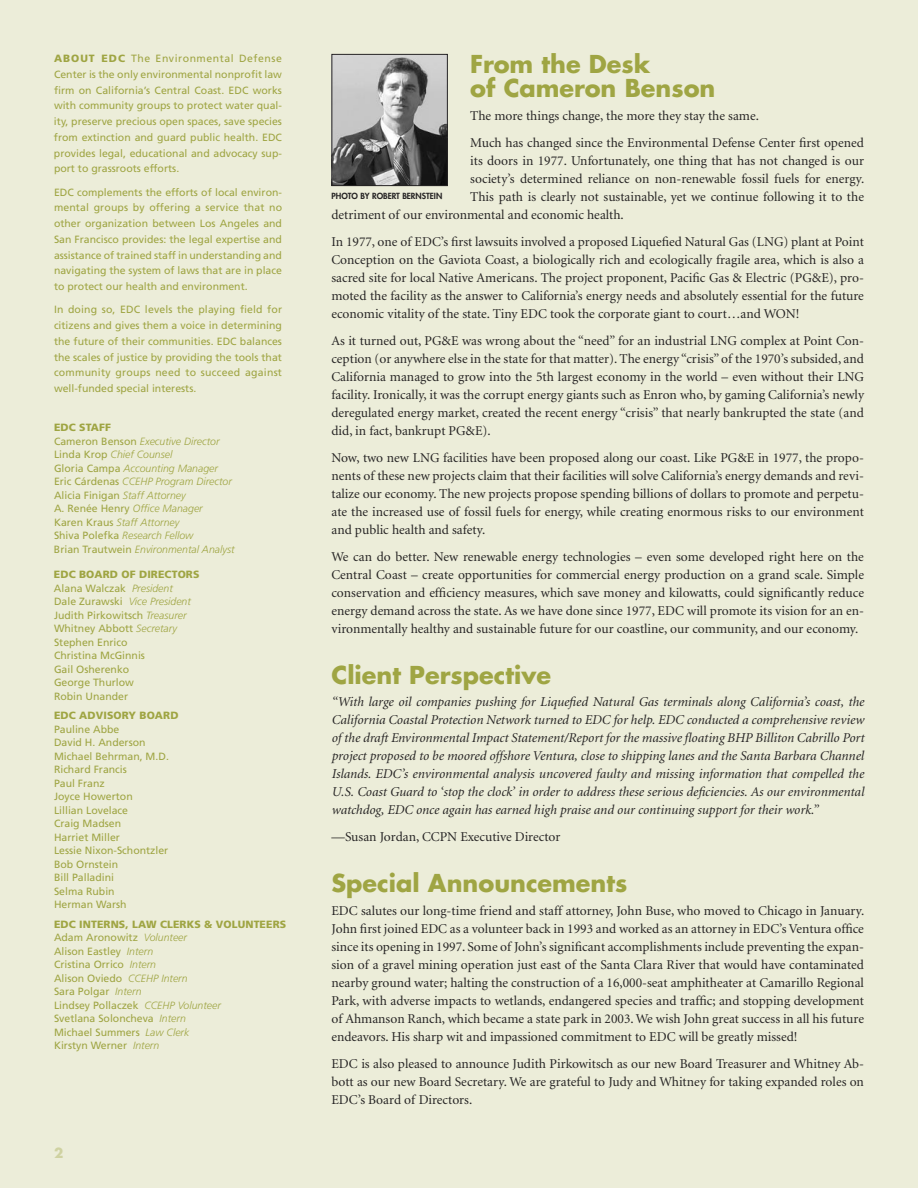
<style>
.page{position:relative;width:918px;height:1188px;background:#ecedd9}
.page>*{position:absolute;margin:0;border:0;box-sizing:border-box;transform-origin:0 0}
.t1{font:700 24px/24px "Futura";color:#9fa543}
.t2{font:13.5px/18px "Minion";color:#262424;text-align:justify}
.t3{font:italic 13.5px/18px "Minion";color:#262424;text-align:justify}
.t4{font:700 13.5px "Futura";color:#cfd2a1}
.t5{font:10.5px/13.5px "Frutiger";color:#9fa543;text-align:justify}
.t6{font:italic 300 10.5px/13.5px "Frutiger";color:#9fa543}
.t7{font:900 10.5px "Frutiger";letter-spacing:.01em;color:#9fa543}
.t8{font:800 8.25px "Futura";color:#262424}
.s1{font-weight:900}
.s2{font-weight:900;font-style:normal}
.s3{font-weight:400;font-style:normal}
.s4{font-weight:300;font-style:italic}
</style>
<div class="page">
<img style="left:334px;top:56px;width:112px;height:128px">
<div style="left:332px;top:54px;width:116px;height:132px;border:1px solid #262424"></div>
<p class="t5" style="left:54px;top:51px;width:230px;line-height:15.8px"><span class="s1">ABOUT EDC</span> The Environmental Defense Center is the only environmental nonprofit law firm on California’s Central Coast. EDC works with community groups to protect water qual&shy;ity, preserve precious open spaces, save species from extinction and guard public health. EDC provides legal, educational and advocacy sup&shy;port to grassroots efforts.</p>
<p class="t5" style="left:54px;top:184px;width:230px;line-height:15.8px">EDC complements the efforts of local environ&shy;mental groups by offering a service that no other organization between Los Angeles and San Francisco provides: the legal expertise and assistance of trained staff in understanding and navigating the system of laws that are in place to protect our health and environment.</p>
<p class="t5" style="left:54px;top:302px;width:230px;line-height:15.8px">In doing so, EDC levels the playing field for citizens and gives them a voice in determining the future of their communities. EDC balances the scales of justice by providing the tools that community groups need to succeed against well-funded special interests.</p>
<p class="t6" style="left:54px;top:421px;width:182px"><span class="s2">EDC STAFF<br></span><span class="s3">Cameron Benson</span> Executive Director<br><span class="s3">Linda Krop</span> Chief Counsel<br><span class="s3">Gloria Campa</span> Accounting Manager<br><span class="s3">Eric Cárdenas</span> CCEHP Program Director<br><span class="s3">Alicia Finigan</span> Staff Attorney<br><span class="s3">A. Renée Henry</span> Office Manager<br><span class="s3">Karen Kraus</span> Staff Attorney<br><span class="s3">Shiva Polefka</span> Research Fellow<br><span class="s3">Brian Trautwein</span> Environmental Analyst</p>
<p class="t5" style="left:54px;top:568px;width:147px;text-align:left"><span class="s1">EDC BOARD OF DIRECTORS<br></span>Alana Walczak <span class="s4">President<br></span>Dale Zurawski <span class="s4">Vice President<br></span>Judith Pirkowitsch <span class="s4">Treasurer<br></span>Whitney Abbott <span class="s4">Secretary<br></span>Stephen Enrico<br>Christina McGinnis<br>Gail Osherenko<br>George Thurlow<br>Robin Unander</p>
<p class="t7" style="left:54px;top:709px;width:126px">EDC ADVISORY BOARD</p>
<p class="t5" style="left:54px;top:722px;width:116px;text-align:left">Pauline Abbe<br>David H. Anderson<br>Michael Behrman, M.D.<br>Richard Francis<br>Paul Franz<br>Joyce Howerton<br>Lillian Lovelace<br>Craig Madsen<br>Harriet Miller<br>Lessie Nixon-Schontzler<br>Bob Ornstein<br>Bill Palladini<br>Selma Rubin<br>Herman Warsh</p>
<p class="t5" style="left:54px;top:917px;width:234px;text-align:left"><span class="s1">EDC INTERNS, LAW CLERKS &amp; VOLUNTEERS<br></span>Adam Aronowitz <span class="s4">Volunteer<br></span>Alison Eastley <span class="s4">Intern<br></span>Cristina Orrico <span class="s4">Intern<br></span>Alison Oviedo <span class="s4">CCEHP Intern<br></span>Sara Polgar <span class="s4">Intern<br></span>Lindsey Pollaczek <span class="s4">CCEHP Volunteer<br></span>Svetlana Soloncheva <span class="s4">Intern<br></span>Michael Summers <span class="s4">Law Clerk<br></span>Kirstyn Werner <span class="s4">Intern</span></p>
<p class="t4" style="left:54px;top:1144px;width:11px">2</p>
<h1 class="t1" style="left:470px;top:52px;width:247px">From the Desk<br>of Cameron Benson</h1>
<p class="t2" style="left:470px;top:102px;width:395px;line-height:27px">The more things change, the more they stay the same.<br>Much has changed since the Environmental Defense Center first opened</p>
<p class="t2" style="left:470px;top:152px;width:395px">its doors in 1977. Unfortunately, one thing that has not changed is our</p>
<p class="t2" style="left:470px;top:170px;width:396px">society’s determined reliance on non-renewable fossil fuels for energy.</p>
<p class="t2" style="left:470px;top:188px;width:395px">This path is clearly not sustainable, yet we continue following it to the</p>
<p class="t2" style="left:331px;top:206px;width:294px">detriment of our environmental and economic health.</p>
<p class="t2" style="left:331px;top:233px;width:534px">In 1977, one of EDC’s first lawsuits involved a proposed Liquefied Natural Gas (LNG) plant at Point Conception on the Gaviota Coast, a biologically rich and ecologically fragile area, which is also a sacred site for local Native Americans. The project proponent, Pacific Gas &amp; Electric (PG&amp;E), pro&shy;moted the facility as the answer to California’s energy needs and absolutely essential for the future economic vitality of the state. Tiny EDC took the corporate giant to court…and WON!</p>
<p class="t2" style="left:332px;top:332px;width:534px">As it turned out, PG&amp;E was wrong about the “need” for an industrial LNG complex at Point Con&shy;ception (or anywhere else in the state for that matter). The energy “crisis” of the 1970’s subsided, and California managed to grow into the 5th largest economy in the world – even without their LNG facility. Ironically, it was the corrupt energy giants such as Enron who, by gaming California’s newly deregulated energy market, created the recent energy “crisis” that nearly bankrupted the state (and did, in fact, bankrupt PG&amp;E).</p>
<p class="t2" style="left:332px;top:449px;width:534px">Now, two new LNG facilities have been proposed along our coast. Like PG&amp;E in 1977, the propo&shy;nents of these new projects claim that their facilities will solve California’s energy demands and revi&shy;talize our economy. The new projects propose spending billions of dollars to promote and perpetu&shy;ate the increased use of fossil fuels for energy, while creating enormous risks to our environment and public health and safety.</p>
<p class="t2" style="left:332px;top:548px;width:534px">We can do better. New renewable energy technologies – even some developed right here on the Central Coast – create opportunities for commercial energy production on a grand scale. Simple conservation and efficiency measures, which save money and kilowatts, could significantly reduce energy demand across the state. As we have done since 1977, EDC will promote its vision for an en&shy;vironmentally healthy and sustainable future for our coastline, our community, and our economy.</p>
<h1 class="t1" style="left:332px;top:662px;width:221px">Client Perspective</h1>
<p class="t3" style="left:332px;top:693px;width:534px">“With large oil companies pushing for Liquefied Natural Gas terminals along California’s coast, the California Coastal Protection Network turned to EDC for help. EDC conducted a comprehensive review of the draft Environmental Impact Statement/Report for the massive floating BHP Billiton Cabrillo Port project proposed to be moored offshore Ventura, close to shipping lanes and the Santa Barbara Channel Islands. EDC’s environmental analysis uncovered faulty and missing information that compelled the U.S. Coast Guard to ‘stop the clock’ in order to address these serious deficiencies. As our environmental watchdog, EDC once again has earned high praise and our continuing support for their work.”</p>
<p class="t2" style="left:332px;top:828px;width:230px">—Susan Jordan, CCPN Executive Director</p>
<h1 class="t1" style="left:332px;top:871px;width:297px">Special Announcements</h1>
<p class="t2" style="left:332px;top:902px;width:534px">EDC salutes our long-time friend and staff attorney, John Buse, who moved to Chicago in January.<br>John first joined EDC as a volunteer back in 1993 and worked as an attorney in EDC’s Ventura office since its opening in 1997. Some of John’s significant accomplishments include preventing the expan&shy;sion of a gravel mining operation just east of the Santa Clara River that would have contaminated nearby ground water; halting the construction of a 16,000-seat amphitheater at Camarillo Regional Park, with adverse impacts to wetlands, endangered species and traffic; and stopping development of Ahmanson Ranch, which became a state park in 2003. We wish John great success in all his future endeavors. His sharp wit and impassioned commitment to EDC will be greatly missed!</p>
<p class="t2" style="left:332px;top:1055px;width:534px">EDC is also pleased to announce Judith Pirkowitsch as our new Board Treasurer and Whitney Ab&shy;bott as our new Board Secretary. We are grateful to Judy and Whitney for taking expanded roles on EDC’s Board of Directors.</p>
<p class="t8" style="left:332px;top:190px;width:112px">PHOTO BY ROBERT BERNSTEIN</p>
</div>
